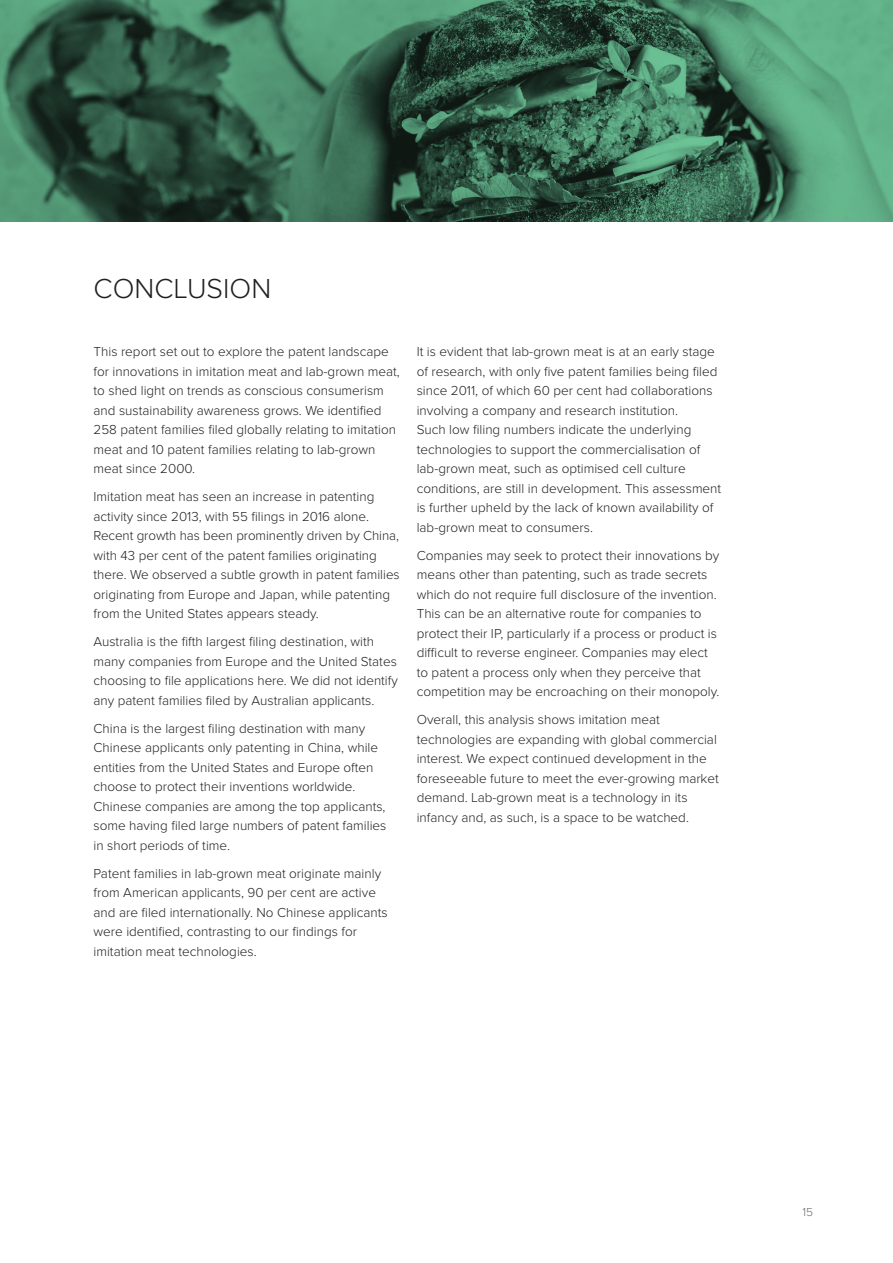
<style>
.page{position:relative;width:893px;height:1263px;background:#fff}
.page>*{position:absolute;margin:0;border:0;box-sizing:border-box;transform-origin:0 0}
._2019_Chapter_headin{font:300 28.5px "Proxima Nova A";color:#231f20}
._2019_Body_copy{font:300 13.5px/19.5px "Proxima Nova";color:#231f20}
.t1{font:300 12px "Proxima Nova";color:#6c6d70}
</style>
<div class="page">
<img style="left:0;top:0;width:893px;height:221px">
<p class="_2019_Chapter_headin" style="left:94px;top:272px;width:179px">CONCLUSION</p>
<p class="_2019_Body_copy" style="left:94px;top:342px;width:308px">This report set out to explore the patent landscape for innovations in imitation meat and lab-grown meat, to shed light on trends as conscious consumerism and sustainability awareness grows. We identified 258 patent families filed globally relating to imitation meat and 10 patent families relating to lab-grown meat since 2000.</p>
<p class="_2019_Body_copy" style="left:94px;top:487px;width:308px">Imitation meat has seen an increase in patenting activity since 2013, with 55 filings in 2016 alone.<br>Recent growth has been prominently driven by China, with 43 per cent of the patent families originating there. We observed a subtle growth in patent families originating from Europe and Japan, while patenting from the United States appears steady.</p>
<p class="_2019_Body_copy" style="left:94px;top:632px;width:306px">Australia is the fifth largest filing destination, with many companies from Europe and the United States choosing to file applications here. We did not identify any patent families filed by Australian applicants.</p>
<p class="_2019_Body_copy" style="left:94px;top:719px;width:294px">China is the largest filing destination with many Chinese applicants only patenting in China, while entities from the United States and Europe often choose to protect their inventions worldwide.<br>Chinese companies are among the top applicants, some having filed large numbers of patent families in short periods of time.</p>
<p class="_2019_Body_copy" style="left:94px;top:864px;width:296px">Patent families in lab-grown meat originate mainly from American applicants, 90 per cent are active and are filed internationally. No Chinese applicants were identified, contrasting to our findings for imitation meat technologies.</p>
<p class="_2019_Body_copy" style="left:417px;top:342px;width:306px">It is evident that lab-grown meat is at an early stage of research, with only five patent families being filed since 2011, of which 60 per cent had collaborations involving a company and research institution.<br>Such low filing numbers indicate the underlying technologies to support the commercialisation of lab-grown meat, such as optimised cell culture conditions, are still in development. This assessment is further upheld by the lack of known availability of lab-grown meat to consumers.</p>
<p class="_2019_Body_copy" style="left:417px;top:546px;width:304px">Companies may seek to protect their innovations by means other than patenting, such as trade secrets which do not require full disclosure of the invention.<br>This can be an alternative route for companies to protect their IP, particularly if a process or product is difficult to reverse engineer. Companies may elect to patent a process only when they perceive that competition may be encroaching on their monopoly.</p>
<p class="_2019_Body_copy" style="left:417px;top:710px;width:304px">Overall, this analysis shows imitation meat technologies are expanding with global commercial interest. We expect continued development in the foreseeable future to meet the ever-growing market demand. Lab-grown meat is a technology in its infancy and, as such, is a space to be watched.</p>
<p class="t1" style="left:803px;top:1205px;width:12px">15</p>
</div>
